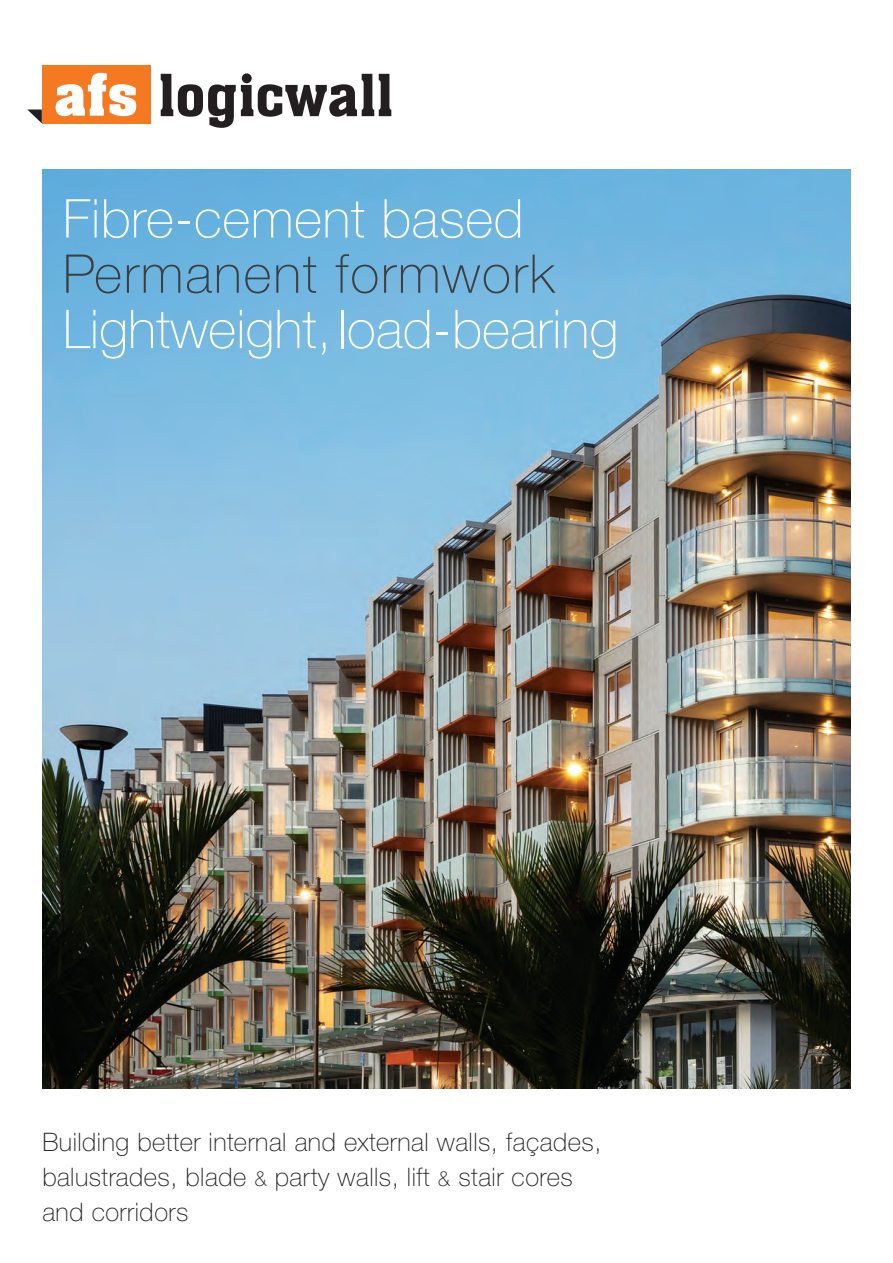
<style>
.page{position:relative;width:893px;height:1263px;background:#fff}
.page>*{position:absolute;margin:0;border:0;box-sizing:border-box;transform-origin:0 0}
.t1{font:100 53.55px "Helvetica Neue";letter-spacing:.005em;color:#fff}
.t2{font:100 53.55px "Helvetica Neue";letter-spacing:.035em;color:#3e3e3f}
.t3{font:100 25.5px/35.2px "Helvetica Neue";letter-spacing:.02em;color:#231f20}
.s1{font-size:21px}
</style>
<div class="page">
<img style="left:42px;top:170px;width:808px;height:919px">
<svg style="left:161px;top:73px;width:230px;height:55px"></svg>
<svg style="left:28px;top:110px;width:14px;height:13px"></svg>
<div style="left:42px;top:65px;width:108px;height:58px;background:#f47921"></div>
<svg style="left:56px;top:73px;width:80px;height:43px"></svg>
<h1 class="t1" style="left:63px;top:199px;width:462px">Fibre-cement based</h1>
<h1 class="t2" style="left:63px;top:255px;width:493px">Permanent formwork</h1>
<h1 class="t1" style="left:63px;top:310px;width:557px">Lightweight, load-bearing</h1>
<p class="t3" style="left:42px;top:1126px;width:560px">Building better internal and external walls, façades, balustrades, blade <span class="s1">&amp;</span> party walls, lift <span class="s1">&amp;</span> stair cores and corridors</p>
</div>
